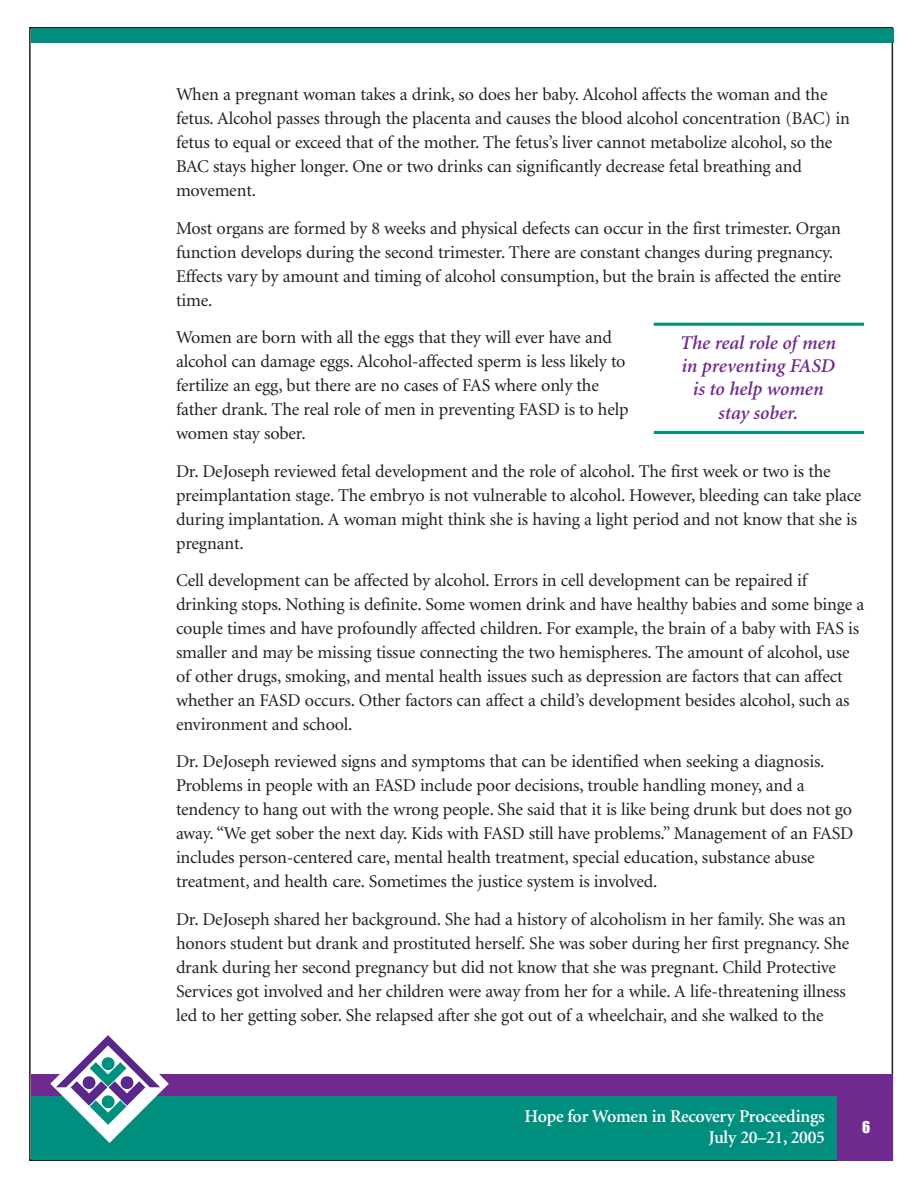
<style>
.page{position:relative;width:918px;height:1188px;background:#fff}
.page>*{position:absolute;margin:0;border:0;box-sizing:border-box;transform-origin:0 0}
.t1{font:italic 600 19.5px/23.4px "Minion";color:#6e2a8e;text-align:center}
.t2{font:18px/24px "Minion";letter-spacing:-.01em;color:#231f20}
.t3{font:600 18px "Minion";letter-spacing:-.015em;color:#fff}
.t4{font:15px "Impact";color:#fff}
</style>
<div class="page">
<div style="left:31px;top:1091px;width:862px;height:69px;background:#008e7f"></div>
<div style="left:31px;top:1074px;width:862px;height:21px;background:#6e2a8e"></div>
<div style="left:32px;top:28px;width:862px;height:15px;background:#008e7f"></div>
<svg style="left:50px;top:1035px;width:119px;height:108px"></svg>
<div style="left:837px;top:1094px;width:56px;height:67px;background:#6e2a8e"></div>
<hr style="left:654px;top:323px;width:210px;height:3px;background:#008e7f">
<hr style="left:654px;top:431px;width:210px;height:3px;background:#008e7f">
<p class="t2" style="left:176px;top:84px;width:675px">When a pregnant woman takes a drink, so does her baby. Alcohol affects the woman and the fetus. Alcohol passes through the placenta and causes the blood alcohol concentration (BAC) in fetus to equal or exceed that of the mother. The fetus’s liver cannot metabolize alcohol, so the BAC stays higher longer. One or two drinks can significantly decrease fetal breathing and movement.</p>
<p class="t2" style="left:176px;top:217px;width:667px">Most organs are formed by 8 weeks and physical defects can occur in the first trimester. Organ function develops during the second trimester. There are constant changes during pregnancy.<br>Effects vary by amount and timing of alcohol consumption, but the brain is affected the entire time.</p>
<p class="t2" style="left:176px;top:327px;width:454px">Women are born with all the eggs that they will ever have and alcohol can damage eggs. Alcohol-affected sperm is less likely to fertilize an egg, but there are no cases of FAS where only the father drank. The real role of men in preventing FASD is to help women stay sober.</p>
<p class="t2" style="left:176px;top:460px;width:687px">Dr. DeJoseph reviewed fetal development and the role of alcohol. The first week or two is the preimplantation stage. The embryo is not vulnerable to alcohol. However, bleeding can take place during implantation. A woman might think she is having a light period and not know that she is pregnant.</p>
<p class="t2" style="left:176px;top:570px;width:690px">Cell development can be affected by alcohol. Errors in cell development can be repaired if drinking stops. Nothing is definite. Some women drink and have healthy babies and some binge a couple times and have profoundly affected children. For example, the brain of a baby with FAS is smaller and may be missing tissue connecting the two hemispheres. The amount of alcohol, use of other drugs, smoking, and mental health issues such as depression are factors that can affect whether an FASD occurs. Other factors can affect a child’s development besides alcohol, such as environment and school.</p>
<p class="t2" style="left:176px;top:751px;width:679px">Dr. DeJoseph reviewed signs and symptoms that can be identified when seeking a diagnosis.<br>Problems in people with an FASD include poor decisions, trouble handling money, and a tendency to hang out with the wrong people. She said that it is like being drunk but does not go away. “We get sober the next day. Kids with FASD still have problems.” Management of an FASD includes person-centered care, mental health treatment, special education, substance abuse treatment, and health care. Sometimes the justice system is involved.</p>
<p class="t2" style="left:176px;top:909px;width:675px">Dr. DeJoseph shared her background. She had a history of alcoholism in her family. She was an honors student but drank and prostituted herself. She was sober during her first pregnancy. She drank during her second pregnancy but did not know that she was pregnant. Child Protective Services got involved and her children were away from her for a while. A life-threatening illness led to her getting sober. She relapsed after she got out of a wheelchair, and she walked to the</p>
<p class="t1" style="left:680px;top:332px;width:157px">The real role of men in preventing FASD is to help women stay sober.</p>
<p class="t3" style="left:525px;top:1109px;width:302px">Hope for Women in Recovery Proceedings</p>
<p class="t3" style="left:709px;top:1130px;width:118px">July 20–21, 2005</p>
<p class="t4" style="left:862px;top:1118px;width:10px">6</p>
</div>
